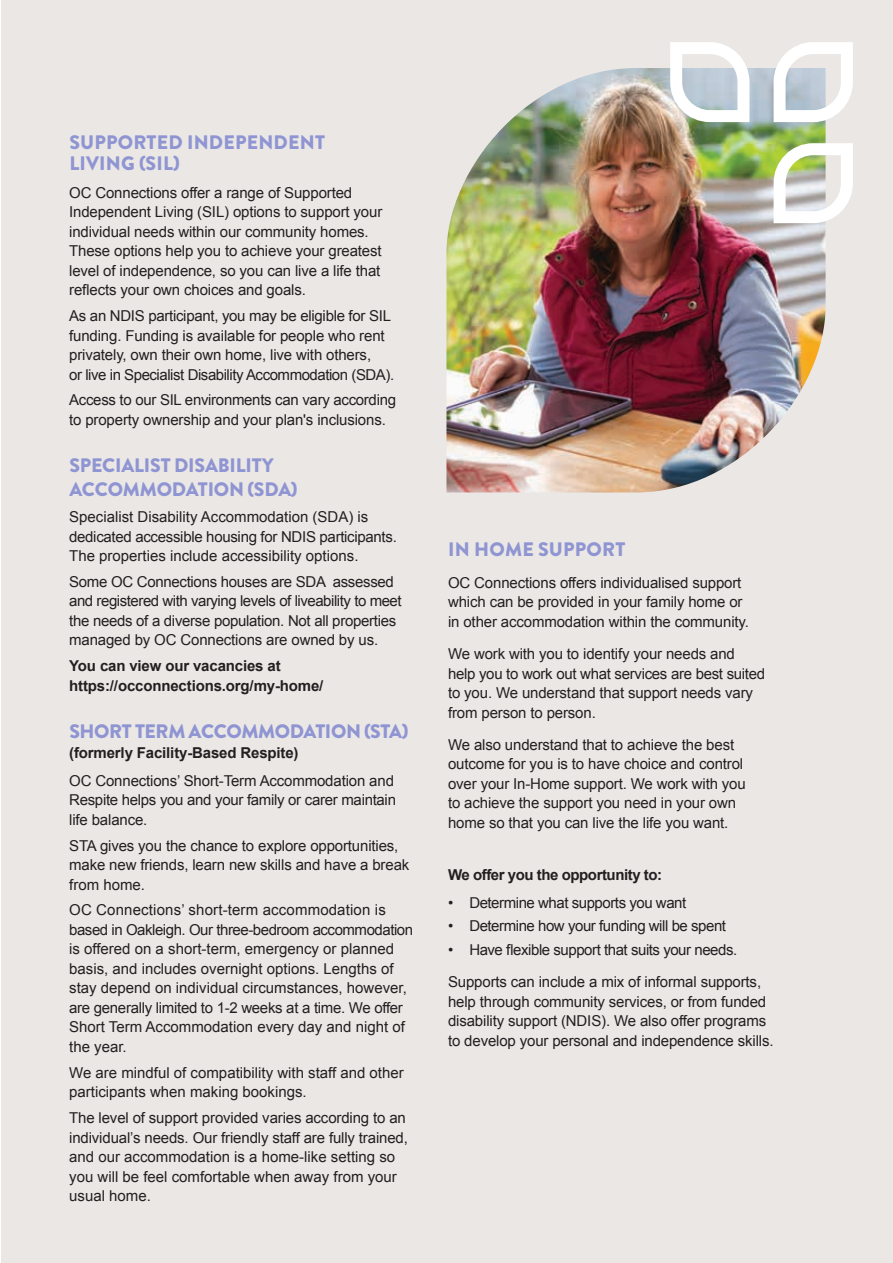
<style>
.page{position:relative;width:893px;height:1263px;background:#fff}
.page>*{position:absolute;margin:0;border:0;box-sizing:border-box;transform-origin:0 0}
.t1{font:900 19.5px/24px "Brandon Grotesque";letter-spacing:-.01em;color:#8f95d2}
.t2{font:900 19.5px/21px "Brandon Grotesque";letter-spacing:.01em;color:#8f95d2}
.t3{font:15px/19.5px "Arial";letter-spacing:-.01em;color:#231f20}
.t4{font:700 15px/19.5px "Arial";letter-spacing:-.01em;color:#231f20}
.t5{font:15px "Arial";letter-spacing:-.03em;color:#231f20}
.t6{font:700 15px "Arial";letter-spacing:-.03em;color:#231f20}
</style>
<div class="page">
<div style="left:2px;top:0;width:891px;height:1263px;background:#eae7e5"></div>
<img style="left:446px;top:68px;width:380px;height:424px">
<svg style="left:768px;top:137px;width:85px;height:92px"></svg>
<svg style="left:768px;top:42px;width:85px;height:86px"></svg>
<svg style="left:664px;top:42px;width:91px;height:86px"></svg>
<h1 class="t2" style="left:69px;top:132px;width:257px">SUPPORTED INDEPENDENT<br>LIVING (SIL)</h1>
<p class="t3" style="left:69px;top:183px;width:315px">OC Connections offer a range of Supported Independent Living (SIL) options to support your individual needs within our community homes.<br>These options help you to achieve your greatest level of independence, so you can live a life that reflects your own choices and goals.</p>
<p class="t3" style="left:69px;top:306px;width:327px">As an NDIS participant, you may be eligible for SIL funding. Funding is available for people who rent privately, own their own home, live with others,<br>or live in Specialist Disability Accommodation (SDA).</p>
<p class="t3" style="left:69px;top:391px;width:328px">Access to our SIL environments can vary according to property ownership and your plan's inclusions.</p>
<h1 class="t1" style="left:69px;top:454px;width:230px">SPECIALIST DISABILITY<br>ACCOMMODATION (SDA)</h1>
<p class="t3" style="left:69px;top:507px;width:329px">Specialist Disability Accommodation (SDA) is dedicated accessible housing for NDIS participants.<br>The properties include accessibility options.</p>
<p class="t3" style="left:69px;top:572px;width:334px">Some OC Connections houses are SDA assessed and registered with varying levels of liveability to meet the needs of a diverse population. Not all properties managed by OC Connections are owned by us.</p>
<p class="t4" style="left:69px;top:657px;width:256px">You can view our vacancies at https://occonnections.org/my-home/</p>
<h1 class="t1" style="left:69px;top:720px;width:341px">SHORT TERM ACCOMMODATION (STA)</h1>
<p class="t4" style="left:69px;top:743px;width:231px">(formerly Facility-Based Respite)</p>
<p class="t3" style="left:69px;top:771px;width:328px">OC Connections’ Short-Term Accommodation and<br>Respite helps you and your family or carer maintain life balance.</p>
<p class="t3" style="left:69px;top:836px;width:342px">STA gives you the chance to explore opportunities, make new friends, learn new skills and have a break from home.</p>
<p class="t3" style="left:69px;top:900px;width:345px">OC Connections’ short-term accommodation is based in Oakleigh. Our three-bedroom accommodation is offered on a short-term, emergency or planned basis, and includes overnight options. Lengths of stay depend on individual circumstances, however, are generally limited to 1-2 weeks at a time. We offer Short Term Accommodation every day and night of the year.</p>
<p class="t3" style="left:69px;top:1063px;width:336px">We are mindful of compatibility with staff and other participants when making bookings.</p>
<p class="t3" style="left:69px;top:1108px;width:340px">The level of support provided varies according to an individual’s needs. Our friendly staff are fully trained, and our accommodation is a home-like setting so you will be feel comfortable when away from your usual home.</p>
<h1 class="t2" style="left:448px;top:539px;width:179px">IN HOME SUPPORT</h1>
<p class="t3" style="left:448px;top:573px;width:302px">OC Connections offers individualised support which can be provided in your family home or in other accommodation within the community.</p>
<p class="t3" style="left:448px;top:644px;width:319px">We work with you to identify your needs and help you to work out what services are best suited to you. We understand that support needs vary from person to person.</p>
<p class="t3" style="left:448px;top:735px;width:299px">We also understand that to achieve the best outcome for you is to have choice and control over your In-Home support. We work with you to achieve the support you need in your own home so that you can live the life you want.</p>
<p class="t6" style="left:448px;top:864px;width:216px">We offer you the opportunity to:</p>
<p class="t5" style="left:448px;top:892px;width:240px">• Determine what supports you want</p>
<p class="t5" style="left:448px;top:916px;width:279px">• Determine how your funding will be spent</p>
<p class="t3" style="left:448px;top:934px;width:315px;line-height:32.2px">• Have flexible support that suits your needs.<br>Supports can include a mix of informal supports,</p>
<p class="t3" style="left:448px;top:992px;width:327px">help through community services, or from funded disability support (NDIS). We also offer programs to develop your personal and independence skills.</p>
</div>
